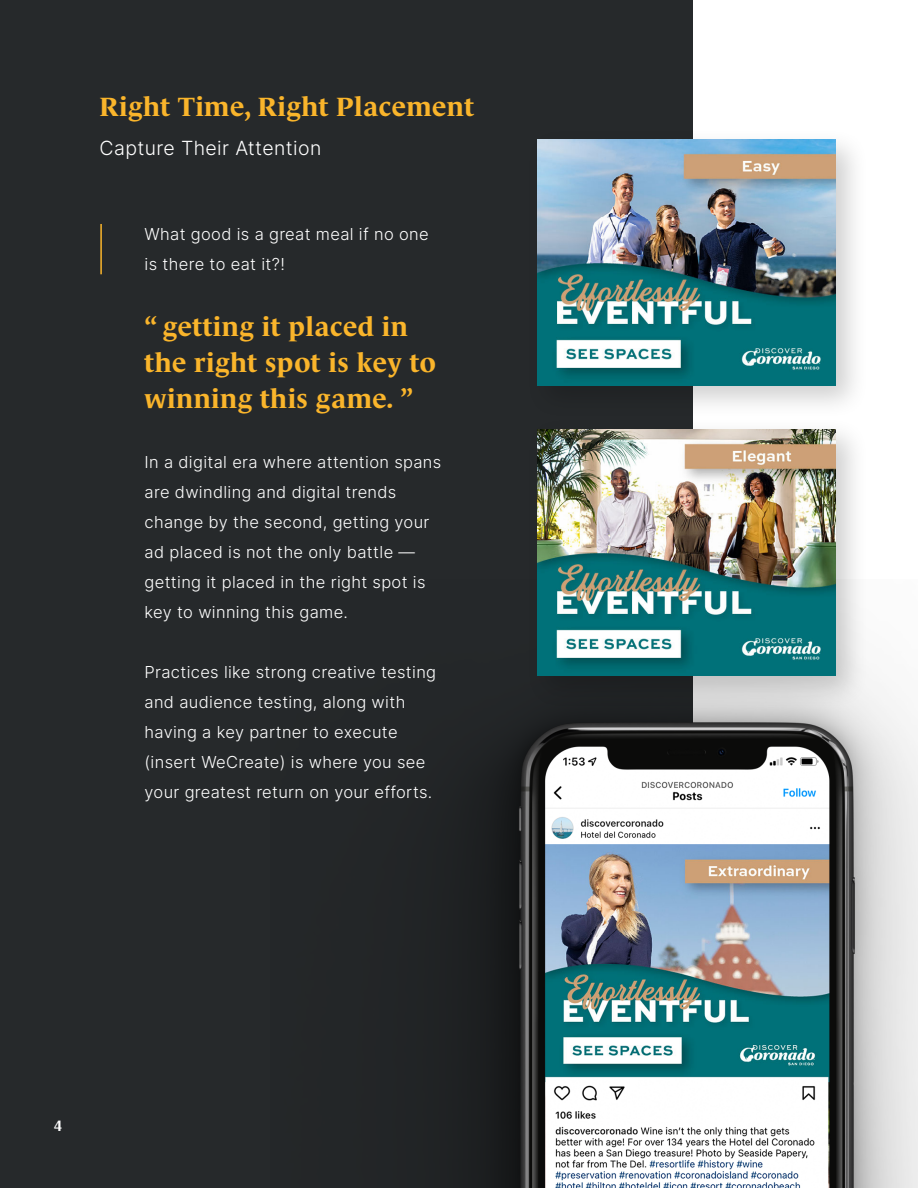
<style>
.page{position:relative;width:918px;height:1188px;background:#fff}
.page>*{position:absolute;margin:0;border:0;box-sizing:border-box;transform-origin:0 0}
.t1{font:700 27px/36px "Le Monde Journal Std";letter-spacing:.02em;color:#fab52b}
.t2{font:300 19.5px "Inter";letter-spacing:.02em;color:#fff}
.t3{font:300 16.5px/30px "Inter";letter-spacing:.02em;color:#fff}
.t4{font:700 15px "Le Monde Journal Std";color:#fff}
</style>
<div class="page">
<div style="left:0;top:0;width:693px;height:1188px;background:#26292b"></div>
<img style="left:475px;top:689px;width:443px;height:499px">
<hr style="left:100px;top:224px;width:2px;height:50px;background:#fab52b">
<div style="left:526px;top:417px;width:343px;height:292px;background:#000;opacity:.19"></div>
<img style="left:538px;top:429px;width:298px;height:247px">
<div style="left:526px;top:127px;width:343px;height:292px;background:#000;opacity:.19"></div>
<img style="left:538px;top:140px;width:298px;height:246px">
<p class="t1" style="left:100px;top:88px;width:376px">Right Time, Right Placement</p>
<p class="t2" style="left:100px;top:133px;width:223px">Capture Their Attention</p>
<p class="t3" style="left:145px;top:219px;width:286px">What good is a great meal if no one is there to eat it?!</p>
<p class="t1" style="left:145px;top:309px;width:293px">“ getting it placed in the right spot is key to winning this game. ”</p>
<p class="t3" style="left:145px;top:447px;width:298px">In a digital era where attention spans are dwindling and digital trends change by the second, getting your ad placed is not the only battle — getting it placed in the right spot is key to winning this game.</p>
<p class="t3" style="left:145px;top:657px;width:293px">Practices like strong creative testing and audience testing, along with having a key partner to execute (insert WeCreate) is where you see your greatest return on your efforts.</p>
<p class="t4" style="left:54px;top:1118px;width:9px">4</p>
</div>
